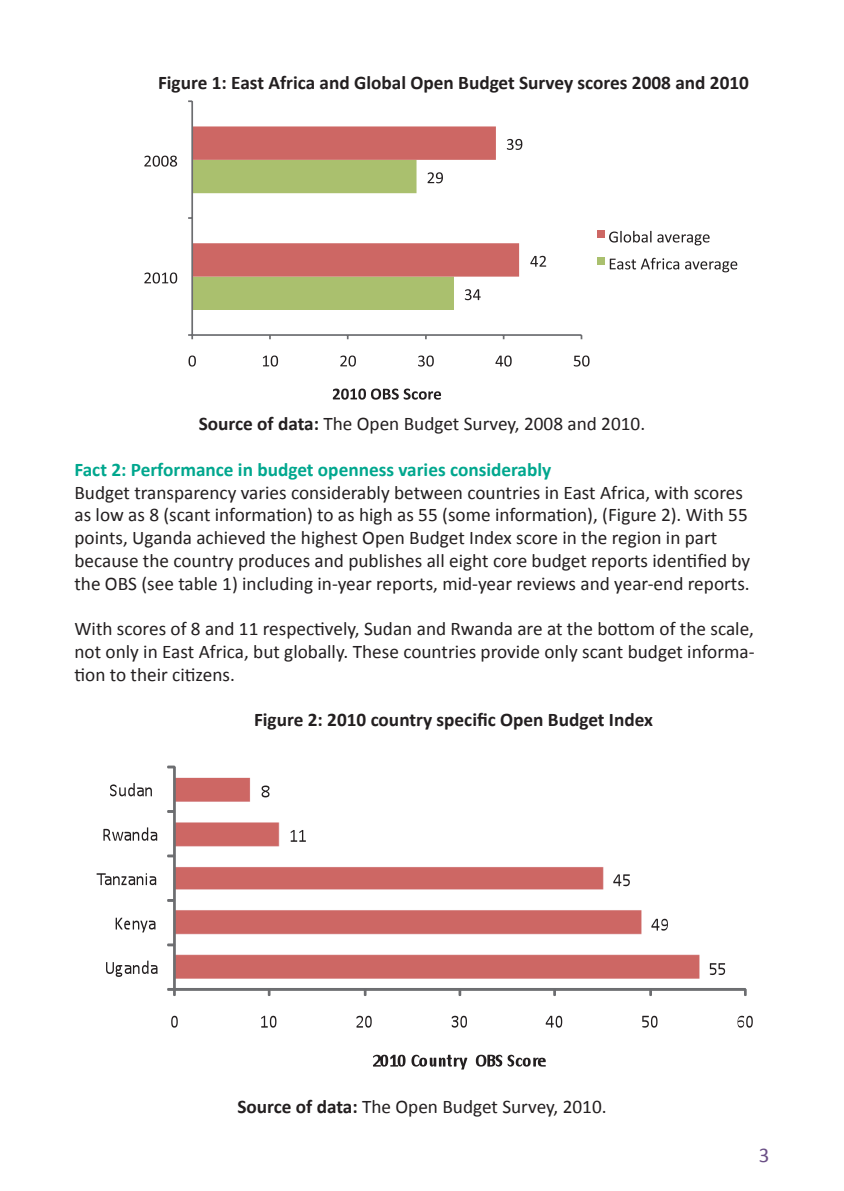
<style>
.page{position:relative;width:844px;height:1191px;background:#fff}
.page>*{position:absolute;margin:0;border:0;box-sizing:border-box;transform-origin:0 0}
.t1{font:21px "Calibri";color:#6b5086}
.t2{font:19.25px/22.8px "Calibri";color:#231f20}
.t3{font:700 19.25px "Calibri";color:#231f20}
.t4{font:700 19.25px "Calibri";color:#00a78e}
.s1{font-weight:700}
</style>
<div class="page">
<svg style="left:193px;top:126px;width:326px;height:151px;fill:#cd6764"></svg>
<hr style="left:192px;top:334px;width:389px;height:2px;background:#6c6d70">
<hr style="left:191px;top:101px;width:2px;height:234px;background:#6c6d70">
<svg style="left:188px;top:334px;width:5px;height:5px"></svg>
<svg style="left:464px;top:289px;width:16px;height:11px"></svg>
<svg style="left:188px;top:160px;width:266px;height:150px"></svg>
<svg style="left:530px;top:256px;width:16px;height:11px"></svg>
<svg style="left:506px;top:139px;width:16px;height:11px"></svg>
<svg style="left:188px;top:355px;width:401px;height:11px"></svg>
<svg style="left:144px;top:272px;width:33px;height:11px"></svg>
<svg style="left:144px;top:156px;width:33px;height:11px"></svg>
<svg style="left:333px;top:388px;width:108px;height:12px"></svg>
<div style="left:597px;top:230px;width:8px;height:8px;background:#cd6764"></div>
<svg style="left:609px;top:231px;width:100px;height:14px"></svg>
<div style="left:597px;top:257px;width:8px;height:8px;background:#aac06e"></div>
<svg style="left:609px;top:258px;width:128px;height:14px"></svg>
<img style="left:101px;top:768px;width:652px;height:302px">
<div style="left:174px;top:988px;width:571px;height:2px;background:#8f9498;border:1px solid #6c6d70"></div>
<svg style="left:268px;top:988px;width:2px;height:8px"></svg>
<svg style="left:364px;top:988px;width:2px;height:8px"></svg>
<svg style="left:458px;top:988px;width:3px;height:8px"></svg>
<svg style="left:553px;top:988px;width:3px;height:8px"></svg>
<svg style="left:649px;top:988px;width:2px;height:8px"></svg>
<svg style="left:743px;top:988px;width:3px;height:8px"></svg>
<div style="left:173px;top:766px;width:3px;height:224px;background:#8f9498;border:1px solid #6c6d70"></div>
<svg style="left:167px;top:988px;width:9px;height:8px"></svg>
<svg style="left:167px;top:943px;width:8px;height:3px"></svg>
<svg style="left:167px;top:899px;width:8px;height:3px"></svg>
<svg style="left:167px;top:854px;width:8px;height:3px"></svg>
<svg style="left:167px;top:810px;width:8px;height:3px"></svg>
<svg style="left:167px;top:765px;width:8px;height:3px"></svg>
<svg style="left:709px;top:963px;width:16px;height:12px"></svg>
<svg style="left:651px;top:918px;width:16px;height:12px"></svg>
<svg style="left:613px;top:874px;width:16px;height:12px"></svg>
<svg style="left:290px;top:830px;width:16px;height:12px"></svg>
<svg style="left:261px;top:785px;width:8px;height:12px"></svg>
<svg style="left:171px;top:1015px;width:7px;height:12px"></svg>
<svg style="left:261px;top:1015px;width:15px;height:12px"></svg>
<svg style="left:356px;top:1015px;width:15px;height:12px"></svg>
<svg style="left:451px;top:1015px;width:16px;height:12px"></svg>
<svg style="left:545px;top:1015px;width:17px;height:12px"></svg>
<svg style="left:642px;top:1015px;width:15px;height:12px"></svg>
<svg style="left:737px;top:1015px;width:15px;height:12px"></svg>
<svg style="left:106px;top:960px;width:51px;height:17px"></svg>
<svg style="left:116px;top:917px;width:39px;height:15px"></svg>
<svg style="left:96px;top:873px;width:60px;height:12px"></svg>
<svg style="left:103px;top:827px;width:54px;height:13px"></svg>
<svg style="left:110px;top:783px;width:42px;height:13px"></svg>
<svg style="left:373px;top:1054px;width:172px;height:15px"></svg>
<p class="t3" style="left:158px;top:71px;width:592px">Figure 1: East Africa and Global Open Budget Survey scores 2008 and 2010</p>
<p class="t2" style="left:199px;top:411px;width:448px"><span class="s1">Source of data:</span> The Open Budget Survey, 2008 and 2010.</p>
<p class="t4" style="left:74px;top:457px;width:478px">Fact 2: Performance in budget openness varies considerably</p>
<p class="t2" style="left:74px;top:480px;width:677px">Budget transparency varies considerably between countries in East Africa, with scores as low as 8 (scant information) to as high as 55 (some information), (Figure 2). With 55 points, Uganda achieved the highest Open Budget Index score in the region in part because the country produces and publishes all eight core budget reports identified by the OBS (see table 1) including in-year reports, mid-year reviews and year-end reports.</p>
<p class="t2" style="left:74px;top:616px;width:681px;text-align:justify">With scores of 8 and 11 respectively, Sudan and Rwanda are at the bottom of the scale, not only in East Africa, but globally. These countries provide only scant budget informa&shy;tion to their citizens.</p>
<p class="t3" style="left:254px;top:708px;width:400px">Figure 2: 2010 country specific Open Budget Index</p>
<p class="t2" style="left:237px;top:1094px;width:370px"><span class="s1">Source of data:</span> The Open Budget Survey, 2010.</p>
<p class="t1" style="left:758px;top:1141px;width:12px">3</p>
</div>
